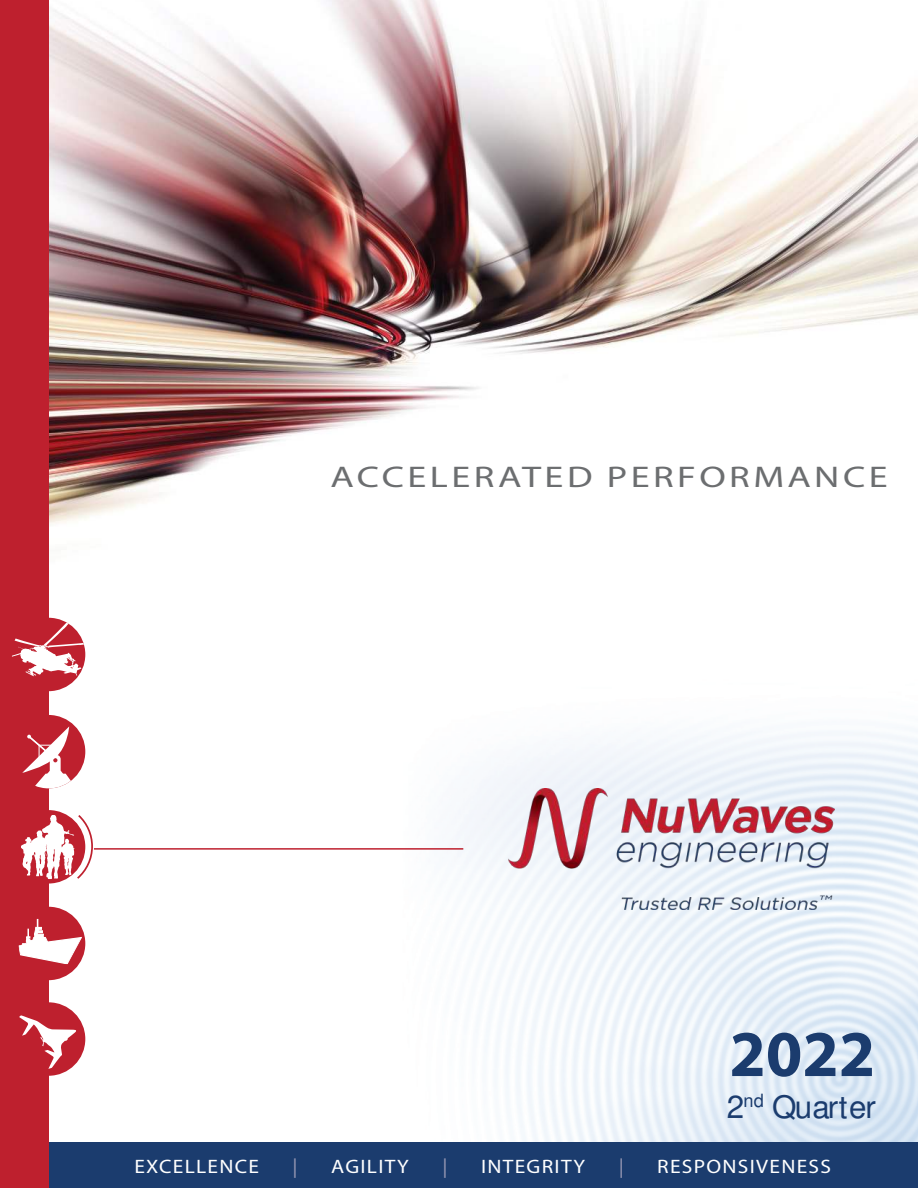
<style>
.page{position:relative;width:918px;height:1188px;background:#fff}
.page>*{position:absolute;margin:0;border:0;box-sizing:border-box;transform-origin:0 0}
.t1{font:700 65.7px "Myriad Pro";color:#1b3c6e}
.t2{font:300 31.35px "Myriad Pro";letter-spacing:-.01em;color:#1b3c6e}
.t3{font:30px "Myriad Pro";letter-spacing:.09em;color:#6c6e70;scale:1.28 1}
.t4{font:19.5px "Myriad Pro";letter-spacing:.06em;color:#fff;scale:1.1 1}
.t5{font:19.5px "Myriad Pro";color:#9395b1;scale:1.1 1}
</style>
<div class="page">
<img style="left:378px;top:731px;width:540px;height:412px">
<div style="left:37px;top:1143px;width:881px;height:45px;background:#1b3c6e"></div>
<img style="left:49px;top:0;width:869px;height:525px">
<div style="left:0;top:0;width:49px;height:1188px;background:#be202e"></div>
<div style="left:12px;top:618px;width:73px;height:73px;background:#be202e;border-radius:50%"></div>
<svg style="left:12px;top:621px;width:73px;height:55px"></svg>
<div style="left:12px;top:715px;width:73px;height:73px;background:#be202e;border-radius:50%"></div>
<svg style="left:22px;top:726px;width:50px;height:62px"></svg>
<div style="left:12px;top:810px;width:73px;height:74px;background:#be202e;border-radius:50%"></div>
<div style="left:12px;top:1002px;width:73px;height:74px;background:#be202e;border-radius:50%"></div>
<svg style="left:19px;top:1015px;width:57px;height:54px"></svg>
<div style="left:12px;top:907px;width:73px;height:73px;background:#be202e;border-radius:50%"></div>
<svg style="left:19px;top:919px;width:63px;height:45px"></svg>
<svg style="left:21px;top:813px;width:72px;height:68px"></svg>
<hr style="left:94px;top:848px;width:369px;height:2px;background:#be202e">
<img style="left:509px;top:788px;width:326px;height:122px">
<h3 class="t3" style="left:330px;top:464px;width:437px">ACCELERATED PERFORMANCE</h3>
<h1 class="t1" style="left:729px;top:1015px;width:147px">2022</h1>
<h2 class="t2" style="left:727px;top:1095px;width:150px">2<sup>nd</sup> Quarter</h2>
<p class="t4" style="left:134px;top:1158px;width:115px">EXCELLENCE</p>
<p class="t5" style="left:293px;top:1158px;width:6px">|</p>
<p class="t4" style="left:331px;top:1158px;width:72px">AGILITY</p>
<p class="t5" style="left:442px;top:1158px;width:6px">|</p>
<p class="t4" style="left:481px;top:1158px;width:96px">INTEGRITY</p>
<p class="t5" style="left:619px;top:1158px;width:6px">|</p>
<p class="t4" style="left:657px;top:1158px;width:159px">RESPONSIVENESS</p>
</div>
